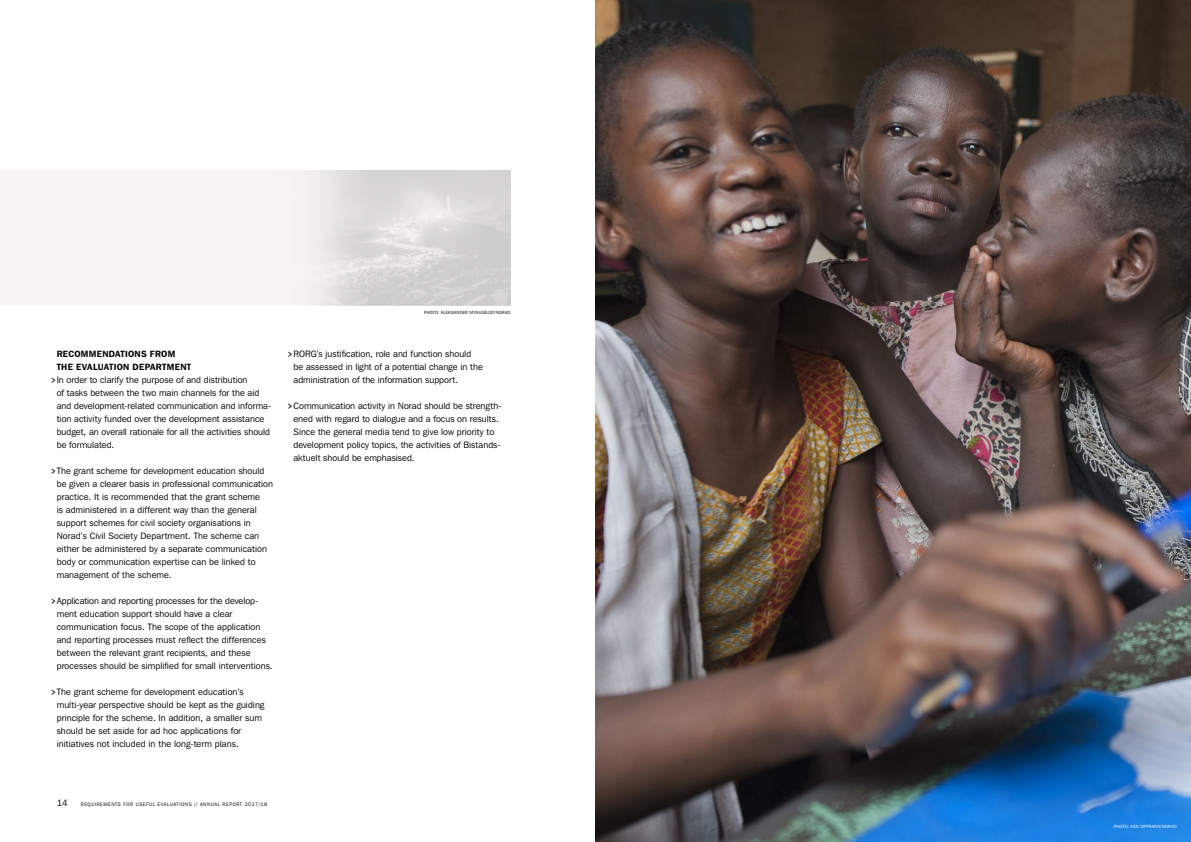
<style>
.page{position:relative;width:1191px;height:842px;background:#fff}
.page>*{position:absolute;margin:0;border:0;box-sizing:border-box;transform-origin:0 0}
.t1{font:9.2px/13px "Franklin Gothic IT Cby BT";letter-spacing:.005em;color:#000}
.t2{font:600 9px/13px "Franklin Gothic IT Cby BT";letter-spacing:.03em;color:#000}
.t3{font:9px "Franklin Gothic IT Cby BT";color:#000}
.t4{font:5px "Franklin Gothic IT Cby BT";letter-spacing:.1em;color:#000}
.t5{font:4.5px "Franklin Gothic IT Cby BT";letter-spacing:.03em;color:#000}
.t6{font:4.5px "Franklin Gothic IT Cby BT";letter-spacing:.03em;color:#fff}
.s1{font-weight:600}
</style>
<div class="page">
<div style="left:0;top:171px;width:510px;height:134px;background:#f6f5f4"></div>
<img style="left:321px;top:171px;width:189px;height:134px">
<img style="left:595px;top:0;width:596px;height:842px">
<p class="t2" style="left:57px;top:347px;width:136px">RECOMMENDATIONS FROM<br>THE EVALUATION DEPARTMENT</p>
<p class="t1" style="left:57px;top:373px;width:216px;text-indent:-6px"><span class="s1">&gt;</span> In order to clarify the purpose of and distribution<br>of tasks between the two main channels for the aid and development-related communication and informa&shy;tion activity funded over the development assistance budget, an overall rationale for all the activities should be formulated.</p>
<p class="t1" style="left:57px;top:464px;width:218px;text-indent:-6px"><span class="s1">&gt;</span> The grant scheme for development education should be given a clearer basis in professional communication practice. It is recommended that the grant scheme<br>is administered in a different way than the general support schemes for civil society organisations in Norad’s Civil Society Department. The scheme can either be administered by a separate communication body or communication expertise can be linked to management of the scheme.</p>
<p class="t1" style="left:57px;top:594px;width:216px;text-indent:-6px"><span class="s1">&gt;</span> Application and reporting processes for the develop&shy;ment education support should have a clear communication focus. The scope of the application and reporting processes must reflect the differences between the relevant grant recipients, and these processes should be simplified for small interventions.</p>
<p class="t1" style="left:57px;top:685px;width:209px;text-indent:-6px"><span class="s1">&gt;</span> The grant scheme for development education’s multi-year perspective should be kept as the guiding principle for the scheme. In addition, a smaller sum should be set aside for ad hoc applications for initiatives not included in the long-term plans.</p>
<p class="t5" style="left:424px;top:309px;width:88px">PHOTO: ALEKSANDER MYKLEBUST/NORAD</p>
<p class="t1" style="left:293px;top:347px;width:191px;text-indent:-6px"><span class="s1">&gt;</span> RORG’s justification, role and function should be assessed in light of a potential change in the administration of the information support.</p>
<p class="t1" style="left:293px;top:399px;width:209px;text-indent:-6px"><span class="s1">&gt;</span> Communication activity in Norad should be strength&shy;ened with regard to dialogue and a focus on results.<br>Since the general media tend to give low priority to development policy topics, the activities of Bistands&shy;aktuelt should be emphasised.</p>
<p class="t3" style="left:57px;top:798px;width:12px">14</p>
<p class="t4" style="left:81px;top:801px;width:188px">REQUIREMENTS FOR USEFUL EVALUATIONS // ANNUAL REPORT 2017/18</p>
<p class="t6" style="left:1113px;top:823px;width:64px">PHOTO: KEN OPPRANN/NORAD</p>
</div>
